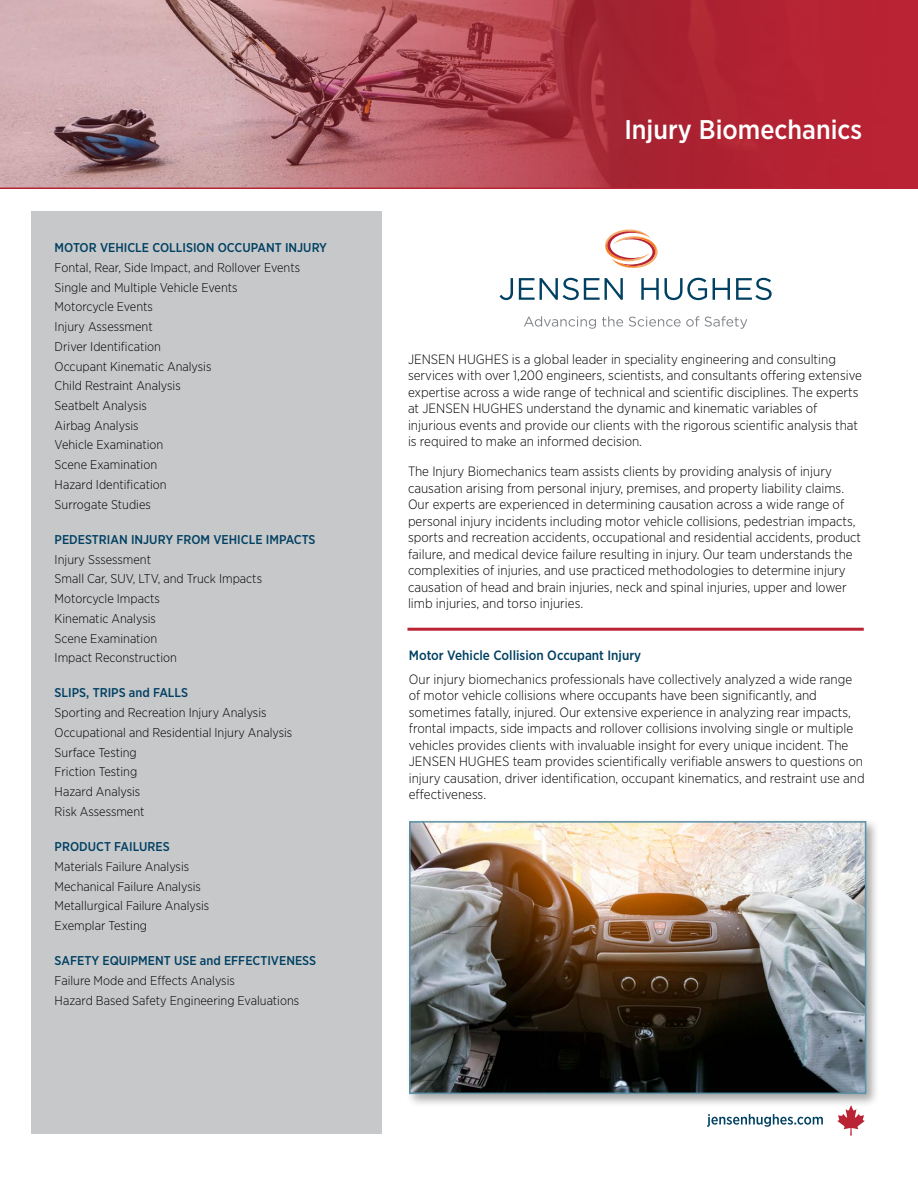
<style>
.page{position:relative;width:918px;height:1188px;background:#fff}
.page>*{position:absolute;margin:0;border:0;box-sizing:border-box;transform-origin:0 0}
.t1{font:500 27px "Gotham Narrow";color:#fff}
.t2{font:300 13.5px/16.5px "Gotham Narrow";color:#000}
.t3{font:500 13.5px "Gotham Narrow";color:#004062}
.t4{font:300 12.75px/19.8px "Gotham Narrow";color:#000}
.t5{font:500 12.75px "Gotham Narrow";color:#004062}
</style>
<div class="page">
<div style="left:31px;top:212px;width:351px;height:922px;background:#c7c8ca"></div>
<div style="left:407px;top:628px;width:457px;height:3px;border:2px solid #ba2334"></div>
<svg style="left:0;top:0;width:918px;height:189px"></svg>
<svg style="left:605px;top:229px;width:53px;height:39px"></svg>
<svg style="left:500px;top:278px;width:13px;height:22px"></svg>
<svg style="left:519px;top:278px;width:104px;height:22px"></svg>
<svg style="left:641px;top:278px;width:18px;height:22px"></svg>
<svg style="left:665px;top:278px;width:42px;height:22px"></svg>
<svg style="left:713px;top:278px;width:17px;height:22px"></svg>
<svg style="left:736px;top:278px;width:36px;height:22px"></svg>
<svg style="left:524px;top:316px;width:72px;height:13px"></svg>
<svg style="left:602px;top:316px;width:21px;height:11px"></svg>
<svg style="left:629px;top:316px;width:118px;height:13px"></svg>
<svg style="left:707px;top:1114px;width:116px;height:13px"></svg>
<svg style="left:837px;top:1107px;width:28px;height:29px"></svg>
<div style="left:405px;top:817px;width:475px;height:290px;background:#000;opacity:.35"></div>
<img style="left:412px;top:824px;width:451px;height:267px">
<div style="left:409px;top:821px;width:457px;height:273px;border:2px solid #5c92a6"></div>
<p class="t5" style="left:55px;top:240px;width:274px">MOTOR VEHICLE COLLISION OCCUPANT INJURY</p>
<p class="t4" style="left:55px;top:257px;width:247px">Fontal, Rear, Side Impact, and Rollover Events<br>Single and Multiple Vehicle Events<br>Motorcycle Events<br>Injury Assessment<br>Driver Identification<br>Occupant Kinematic Analysis<br>Child Restraint Analysis<br>Seatbelt Analysis<br>Airbag Analysis<br>Vehicle Examination<br>Scene Examination<br>Hazard Identification<br>Surrogate Studies</p>
<p class="t5" style="left:55px;top:531px;width:262px">PEDESTRIAN INJURY FROM VEHICLE IMPACTS</p>
<p class="t4" style="left:55px;top:549px;width:209px">Injury Sssessment<br>Small Car, SUV, LTV, and Truck Impacts<br>Motorcycle Impacts<br>Kinematic Analysis<br>Scene Examination<br>Impact Reconstruction</p>
<p class="t5" style="left:55px;top:685px;width:135px">SLIPS, TRIPS and FALLS</p>
<p class="t4" style="left:55px;top:703px;width:239px">Sporting and Recreation Injury Analysis<br>Occupational and Residential Injury Analysis<br>Surface Testing<br>Friction Testing<br>Hazard Analysis<br>Risk Assessment</p>
<p class="t5" style="left:55px;top:838px;width:117px">PRODUCT FAILURES</p>
<p class="t4" style="left:55px;top:856px;width:156px">Materials Failure Analysis<br>Mechanical Failure Analysis<br>Metallurgical Failure Analysis<br>Exemplar Testing</p>
<p class="t5" style="left:55px;top:953px;width:263px">SAFETY EQUIPMENT USE and EFFECTIVENESS</p>
<p class="t4" style="left:55px;top:970px;width:246px">Failure Mode and Effects Analysis<br>Hazard Based Safety Engineering Evaluations</p>
<h1 class="t1" style="left:624px;top:112px;width:239px">Injury Biomechanics</h1>
<p class="t2" style="left:408px;top:350px;width:455px">JENSEN HUGHES is a global leader in speciality engineering and consulting services with over 1,200 engineers, scientists, and consultants offering extensive expertise across a wide range of technical and scientific disciplines. The experts at JENSEN HUGHES understand the dynamic and kinematic variables of injurious events and provide our clients with the rigorous scientific analysis that is required to make an informed decision.</p>
<p class="t2" style="left:408px;top:463px;width:455px">The Injury Biomechanics team assists clients by providing analysis of injury causation arising from personal injury, premises, and property liability claims.<br>Our experts are experienced in determining causation across a wide range of personal injury incidents including motor vehicle collisions, pedestrian impacts, sports and recreation accidents, occupational and residential accidents, product failure, and medical device failure resulting in injury. Our team understands the complexities of injuries, and use practiced methodologies to determine injury causation of head and brain injuries, neck and spinal injuries, upper and lower limb injuries, and torso injuries.</p>
<p class="t3" style="left:409px;top:647px;width:234px">Motor Vehicle Collision Occupant Injury</p>
<p class="t2" style="left:409px;top:670px;width:457px">Our injury biomechanics professionals have collectively analyzed a wide range of motor vehicle collisions where occupants have been significantly, and sometimes fatally, injured. Our extensive experience in analyzing rear impacts, frontal impacts, side impacts and rollover collisions involving single or multiple vehicles provides clients with invaluable insight for every unique incident. The JENSEN HUGHES team provides scientifically verifiable answers to questions on injury causation, driver identification, occupant kinematics, and restraint use and effectiveness.</p>
</div>
